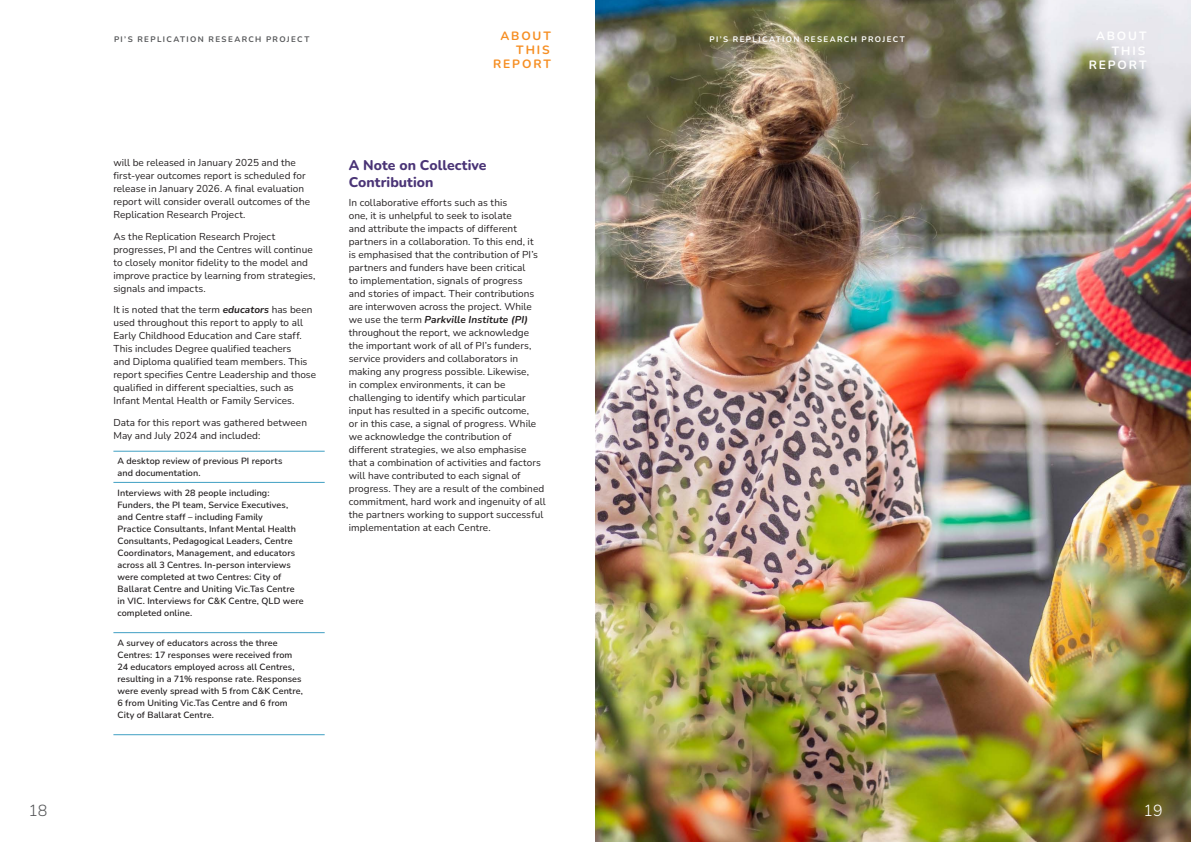
<style>
.page{position:relative;width:1191px;height:842px;background:#fff}
.page>*{position:absolute;margin:0;border:0;box-sizing:border-box;transform-origin:0 0}
.t1{font:300 16px "Nunito";color:#57585a}
.t2{font:300 16px "Nunito";color:#fff}
.SUBHEADER_1{font:800 14px/17px "Nunito";color:#4a3476}
.CHAPTER{font:700 12px "Nunito";letter-spacing:.16em;color:#f68e22}
.CHAPTER-2{font:700 12px "Nunito";letter-spacing:.155em;color:#fff}
.COPY{font:10px/13px "Nunito";letter-spacing:.005em;color:#231f20}
.LIST_COPY{font:600 9px/12px "Nunito";letter-spacing:.01em;color:#231f20}
.t3{font:700 8px "Nunito";letter-spacing:.175em;color:#fff}
.t4{font:700 8px "Nunito";letter-spacing:.175em;color:#57585a}
.s1{font-weight:700;font-style:italic}
</style>
<div class="page">
<img style="left:595px;top:0;width:596px;height:842px">
<hr style="left:113px;top:451px;width:212px;height:1px;background:#409fc3">
<hr style="left:113px;top:482px;width:212px;height:1px;background:#409fc3">
<hr style="left:113px;top:632px;width:212px;height:1px;background:#409fc3">
<hr style="left:113px;top:734px;width:212px;height:1px;background:#409fc3">
<p class="t4" style="left:114px;top:34px;width:197px">PI’S REPLICATION RESEARCH PROJECT</p>
<p class="CHAPTER" style="left:500px;top:28px;width:52px">ABOUT</p>
<p class="CHAPTER" style="left:516px;top:42px;width:35px">THIS</p>
<p class="CHAPTER" style="left:493px;top:56px;width:59px">REPORT</p>
<p class="COPY" style="left:113px;top:156px;width:198px">will be released in January 2025 and the first-year outcomes report is scheduled for release in January 2026. A final evaluation report will consider overall outcomes of the Replication Research Project.</p>
<p class="COPY" style="left:113px;top:229px;width:203px">As the Replication Research Project progresses, PI and the Centres will continue to closely monitor fidelity to the model and improve practice by learning from strategies, signals and impacts.</p>
<p class="COPY" style="left:113px;top:303px;width:204px">It is noted that the term <span class="s1">educators</span> has been used throughout this report to apply to all Early Childhood Education and Care staff.<br>This includes Degree qualified teachers<br>and Diploma qualified team members. This report specifies Centre Leadership and those qualified in different specialties, such as Infant Mental Health or Family Services.</p>
<p class="COPY" style="left:113px;top:415px;width:195px">Data for this report was gathered between<br>May and July 2024 and included:</p>
<p class="LIST_COPY" style="left:117px;top:455px;width:166px">A desktop review of previous PI reports and documentation.</p>
<p class="LIST_COPY" style="left:117px;top:486px;width:188px">Interviews with 28 people including:<br>Funders, the PI team, Service Executives, and Centre staff – including Family<br>Practice Consultants, Infant Mental Health Consultants, Pedagogical Leaders, Centre Coordinators, Management, and educators across all 3 Centres. In-person interviews were completed at two Centres: City of Ballarat Centre and Uniting Vic.Tas Centre in VIC. Interviews for C&amp;K Centre, QLD were completed online.</p>
<p class="LIST_COPY" style="left:117px;top:636px;width:187px">A survey of educators across the three Centres: 17 responses were received from 24 educators employed across all Centres, resulting in a 71% response rate. Responses were evenly spread with 5 from C&amp;K Centre, 6 from Uniting Vic.Tas Centre and 6 from City of Ballarat Centre.</p>
<p class="SUBHEADER_1" style="left:349px;top:156px;width:139px">A Note on Collective<br>Contribution</p>
<p class="COPY" style="left:349px;top:195px;width:199px">In collaborative efforts such as this<br>one, it is unhelpful to seek to isolate<br>and attribute the impacts of different partners in a collaboration. To this end, it<br>is emphasised that the contribution of PI’s partners and funders have been critical<br>to implementation, signals of progress<br>and stories of impact. Their contributions are interwoven across the project. While we use the term <span class="s1">Parkville Institute (PI) </span>throughout the report, we acknowledge the important work of all of PI’s funders, service providers and collaborators in making any progress possible. Likewise,<br>in complex environments, it can be challenging to identify which particular input has resulted in a specific outcome,<br>or in this case, a signal of progress. While we acknowledge the contribution of different strategies, we also emphasise that a combination of activities and factors will have contributed to each signal of progress. They are a result of the combined commitment, hard work and ingenuity of all the partners working to support successful implementation at each Centre.</p>
<p class="t3" style="left:709px;top:34px;width:197px">PI’S REPLICATION RESEARCH PROJECT</p>
<p class="CHAPTER-2" style="left:1096px;top:28px;width:52px">ABOUT</p>
<p class="CHAPTER-2" style="left:1111px;top:42px;width:35px">THIS</p>
<p class="CHAPTER-2" style="left:1088px;top:56px;width:59px">REPORT</p>
<h1 class="t1" style="left:28px;top:800px;width:21px">18</h1>
<h1 class="t2" style="left:1143px;top:800px;width:21px">19</h1>
</div>
